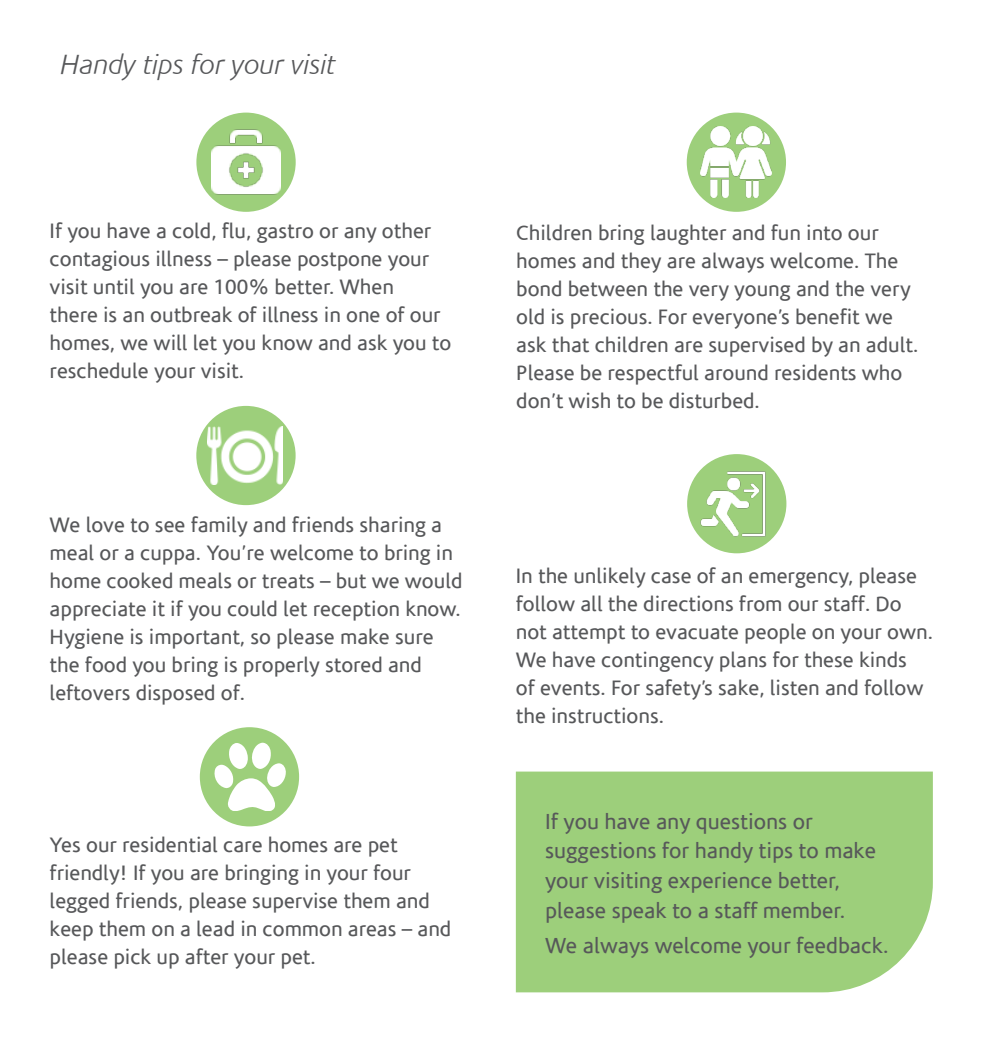
<style>
.page{position:relative;width:983px;height:1042px;background:#fff}
.page>*{position:absolute;margin:0;border:0;box-sizing:border-box;transform-origin:0 0}
.t1{font:italic 300 28px "Corisande";color:#57585a}
.t2{font:21.88px/29.8px "Corisande";color:#57585a}
.t3{font:21px/28px "Corisande";color:#57585a}
</style>
<div class="page">
<div style="left:515px;top:771px;width:417px;height:221px;background:#9dcf7b"></div>
<div style="left:196px;top:406px;width:99px;height:99px;background:#9dcf7b;border-radius:50%"></div>
<img style="left:207px;top:427px;width:76px;height:57px">
<div style="left:686px;top:113px;width:99px;height:99px;background:#9dcf7b;border-radius:50%"></div>
<div style="left:200px;top:727px;width:99px;height:99px;background:#9dcf7b;border-radius:50%"></div>
<div style="left:196px;top:113px;width:99px;height:99px;background:#9dcf7b;border-radius:50%"></div>
<div style="left:687px;top:454px;width:99px;height:99px;background:#9dcf7b;border-radius:50%"></div>
<svg style="left:213px;top:742px;width:73px;height:69px"></svg>
<img style="left:211px;top:129px;width:69px;height:66px">
<img style="left:695px;top:467px;width:71px;height:73px">
<img style="left:700px;top:127px;width:71px;height:71px">
<p class="t1" style="left:61px;top:48px;width:276px">Handy tips for your visit</p>
<p class="t3" style="left:50px;top:217px;width:403px">If you have a cold, flu, gastro or any other contagious illness – please postpone your visit until you are 100% better. When<br>there is an outbreak of illness in one of our homes, we will let you know and ask you to reschedule your visit.</p>
<p class="t3" style="left:50px;top:511px;width:414px">We love to see family and friends sharing a meal or a cuppa. You’re welcome to bring in home cooked meals or treats – but we would appreciate it if you could let reception know.<br>Hygiene is important, so please make sure the food you bring is properly stored and leftovers disposed of.</p>
<p class="t3" style="left:50px;top:831px;width:403px">Yes our residential care homes are pet friendly! If you are bringing in your four legged friends, please supervise them and keep them on a lead in common areas – and please pick up after your pet.</p>
<p class="t3" style="left:516px;top:219px;width:403px">Children bring laughter and fun into our homes and they are always welcome. The bond between the very young and the very old is precious. For everyone’s benefit we ask that children are supervised by an adult.<br>Please be respectful around residents who don’t wish to be disturbed.</p>
<p class="t3" style="left:515px;top:563px;width:418px">In the unlikely case of an emergency, please follow all the directions from our staff. Do not attempt to evacuate people on your own.<br>We have contingency plans for these kinds<br>of events. For safety’s sake, listen and follow the instructions.</p>
<p class="t2" style="left:545px;top:807px;width:332px">If you have any questions or suggestions for handy tips to make your visiting experience better, please speak to a staff member.</p>
<p class="t2" style="left:545px;top:931px;width:345px">We always welcome your feedback.</p>
</div>
